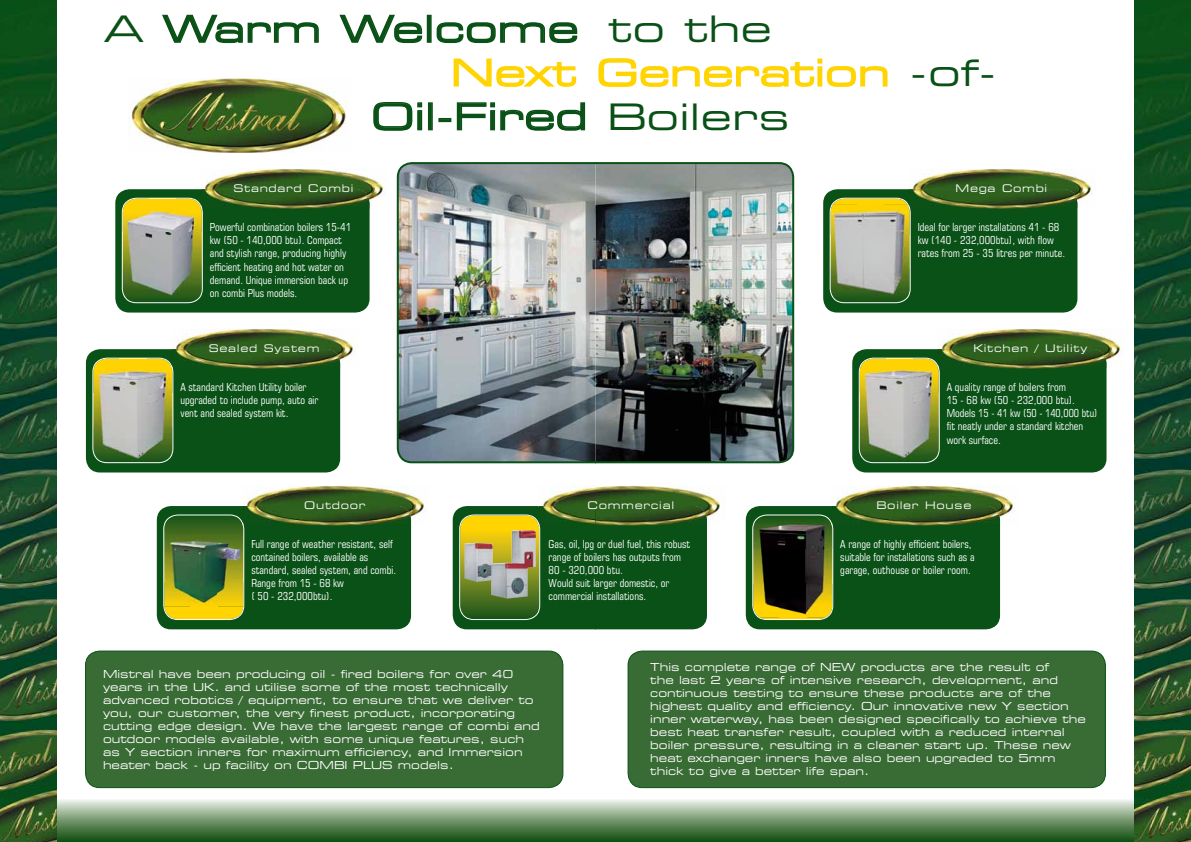
<style>
.page{position:relative;width:1191px;height:842px;background:#fff}
.page>*{position:absolute;margin:0;border:0;box-sizing:border-box;transform-origin:0 0}
.t1{font:expanded 36.5px "Square 721 BT";color:#095116;scale:1.12 1}
.t2{font:expanded 36.5px "Square 721 BT";color:#ffd400;scale:1.12 1}
.t3{font:expanded 11px/13px "Square 721 BT";color:#fff}
.t4{font:condensed 11px/13.2px "Square 721 BT";color:#fff}
.t5{font:expanded 10.5px "Square 721 BT";letter-spacing:.07em;color:#fff}
.s1{color:#095116}
</style>
<div class="page">
<svg style="left:57px;top:800px;width:538px;height:42px;background:#759972"></svg>
<svg style="left:162px;top:14px;width:157px;height:30px"></svg>
<svg style="left:339px;top:14px;width:84px;height:30px"></svg>
<div style="left:427px;top:15px;width:4px;height:28px;border:2px solid #095116"></div>
<svg style="left:436px;top:22px;width:142px;height:22px"></svg>
<svg style="left:453px;top:58px;width:124px;height:29px"></svg>
<svg style="left:373px;top:102px;width:50px;height:29px"></svg>
<div style="left:428px;top:102px;width:5px;height:28px;border:2px solid #095116"></div>
<div style="left:438px;top:118px;width:13px;height:4px;border:2px solid #095116"></div>
<svg style="left:456px;top:102px;width:130px;height:29px"></svg>
<img style="left:128px;top:78px;width:218px;height:75px">
<img style="left:128px;top:86px;width:223px;height:1px">
<img style="left:128px;top:130px;width:223px;height:1px">
<img style="left:397px;top:162px;width:198px;height:301px">
<div style="left:115px;top:189px;width:254px;height:124px;background:#095116;border-radius:14px"></div>
<img style="left:203px;top:169px;width:182px;height:40px">
<img style="left:201px;top:189px;width:168px;height:20px">
<img style="left:122px;top:198px;width:81px;height:105px">
<div style="left:86px;top:349px;width:254px;height:123px;background:#095116;border-radius:14px"></div>
<img style="left:174px;top:329px;width:181px;height:40px">
<img style="left:171px;top:349px;width:169px;height:20px">
<img style="left:92px;top:358px;width:81px;height:105px">
<div style="left:157px;top:506px;width:254px;height:123px;background:#095116;border-radius:14px"></div>
<img style="left:245px;top:486px;width:181px;height:39px">
<img style="left:242px;top:506px;width:169px;height:19px">
<img style="left:163px;top:514px;width:81px;height:106px">
<img style="left:538px;top:486px;width:187px;height:32px">
<div style="left:86px;top:651px;width:477px;height:137px;background:#396b35;border-radius:14px"></div>
<div style="left:85px;top:651px;width:478px;height:137px;border:1px solid #095116;border-radius:14px"></div>
<img style="left:0;top:0;width:57px;height:842px">
<svg style="left:595px;top:800px;width:539px;height:42px;background:#759972"></svg>
<svg style="left:598px;top:58px;width:290px;height:29px"></svg>
<img style="left:595px;top:162px;width:199px;height:301px">
<div style="left:823px;top:189px;width:254px;height:124px;background:#095116;border-radius:14px"></div>
<img style="left:911px;top:169px;width:182px;height:40px">
<img style="left:908px;top:189px;width:169px;height:20px">
<img style="left:829px;top:198px;width:81px;height:105px">
<div style="left:852px;top:349px;width:254px;height:123px;background:#095116;border-radius:14px"></div>
<img style="left:940px;top:329px;width:182px;height:40px">
<img style="left:937px;top:349px;width:169px;height:20px">
<img style="left:858px;top:358px;width:81px;height:105px">
<div style="left:746px;top:506px;width:254px;height:123px;background:#095116;border-radius:14px"></div>
<img style="left:834px;top:486px;width:181px;height:39px">
<img style="left:831px;top:506px;width:169px;height:19px">
<img style="left:752px;top:514px;width:81px;height:106px">
<svg style="left:453px;top:506px;width:254px;height:123px;background:#376929"></svg>
<img style="left:595px;top:506px;width:112px;height:19px">
<div style="left:628px;top:651px;width:477px;height:137px;background:#396b35;border-radius:14px"></div>
<div style="left:627px;top:651px;width:479px;height:137px;border:1px solid #095116;border-radius:14px"></div>
<img style="left:1134px;top:0;width:57px;height:842px">
<h1 class="t1" style="left:104px;top:7px;width:598px">A Warm Welcome to the</h1>
<h1 class="t2" style="left:451px;top:51px;width:489px">Next Generation <span class="s1">-of-</span></h1>
<h1 class="t1" style="left:371px;top:95px;width:376px">Oil-Fired Boilers</h1>
<p class="t5" style="left:233px;top:182px;width:121px">Standard Combi</p>
<p class="t5" style="left:955px;top:182px;width:93px">Mega Combi</p>
<p class="t4" style="left:210px;top:220px;width:143px">Powerful combination boilers 15-41 kw (50 - 140,000 btu). Compact and stylish range, producing highly efficient heating and hot water on demand. Unique immersion back up on combi Plus models.</p>
<p class="t4" style="left:917px;top:220px;width:143px">Ideal for larger installations 41 - 68 kw (140 - 232,000btu), with flow</p>
<p class="t4" style="left:917px;top:247px;width:149px">rates from 25 - 35 litres per minute.</p>
<p class="t5" style="left:209px;top:342px;width:112px">Sealed System</p>
<p class="t5" style="left:973px;top:342px;width:115px">Kitchen / Utility</p>
<p class="t4" style="left:180px;top:380px;width:139px">A standard Kitchen Utility boiler upgraded to include pump, auto air vent and sealed system kit.</p>
<p class="t4" style="left:946px;top:380px;width:152px">A quality range of boilers from<br>15 - 68 kw (50 - 232,000 btu).<br>Models 15 - 41 kw (50 - 140,000 btu) fit neatly under a standard kitchen work surface.</p>
<p class="t5" style="left:304px;top:499px;width:63px">Outdoor</p>
<p class="t5" style="left:587px;top:499px;width:88px">Commercial</p>
<p class="t5" style="left:876px;top:499px;width:97px">Boiler House</p>
<p class="t4" style="left:251px;top:537px;width:146px">Full range of weather resistant, self contained boilers, available as standard, sealed system, and combi.<br>Range from 15 - 68 kw<br>( 50 - 232,000btu).</p>
<p class="t4" style="left:548px;top:537px;width:143px">Gas, oil, lpg or duel fuel, this robust range of boilers has outputs from<br>80 - 320,000 btu.<br>Would suit larger domestic, or commercial installations.</p>
<p class="t4" style="left:840px;top:537px;width:136px">A range of highly efficient boilers, suitable for installations such as a garage, outhouse or boiler room.</p>
<p class="t3" style="left:103px;top:668px;width:438px">Mistral have been producing oil - fired boilers for over 40 years in the UK. and utilise some of the most technically advanced robotics / equipment, to ensure that we deliver to you, our customer, the very finest product, incorporating cutting edge design. We have the largest range of combi and outdoor models available, with some unique features, such as Y section inners for maximum efficiency, and Immersion heater back - up facility on COMBI PLUS models.</p>
<p class="t3" style="left:650px;top:661px;width:437px">This complete range of NEW products are the result of<br>the last 2 years of intensive research, development, and continuous testing to ensure these products are of the highest quality and efficiency. Our innovative new Y section inner waterway, has been designed specifically to achieve the best heat transfer result, coupled with a reduced internal boiler pressure, resulting in a cleaner start up. These new heat exchanger inners have also been upgraded to 5mm thick to give a better life span.</p>
</div>
